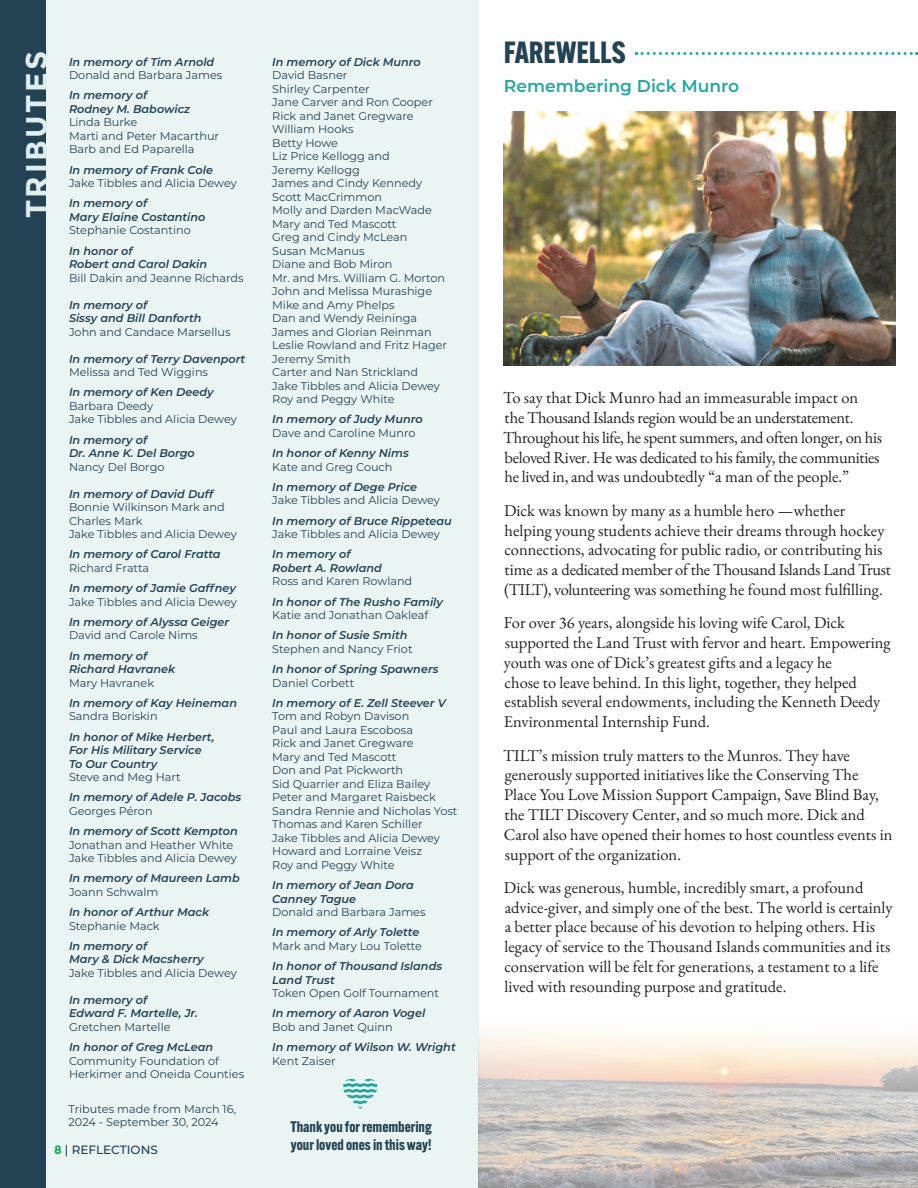
<style>
.page{position:relative;width:918px;height:1188px;background:#fff}
.page>*{position:absolute;margin:0;border:0;box-sizing:border-box;transform-origin:0 0}
.t1{font:700 30px "Alternate Gothic ATF";color:#234355}
.t2{font:700 30px "Montserrat";letter-spacing:.08em;color:#e0eded}
.t3{font:600 17.1px "Montserrat";color:#23a99f}
.Body_-_EG_Garamond_11_pt{font:16.5px/19.8px "EB Garamond";color:#222121}
.Body_-_EG_Garamond_11_pt-2{font:16.5px/19.8px "EB Garamond";letter-spacing:-.02em;color:#222121}
.Body_Subheader{font:700 15px/18px "Alternate Gothic ATF";color:#234455}
.t4{font:500 12px "Montserrat";color:#234355}
.t5{font:11.25px/13.5px "Montserrat";color:#234355}
.t6{font:italic 600 11.25px/13.5px "Montserrat";color:#234355}
.s1{font-weight:400;font-style:normal}
.s2{font-weight:600;font-style:italic}
.s3{font-weight:700;color:#15b15a}
</style>
<div class="page">
<svg style="left:479px;top:1032px;width:439px;height:156px;background:#d6cec7"></svg>
<div style="left:39px;top:0;width:440px;height:1188px;background:#eaf4f3"></div>
<div style="left:0;top:0;width:46px;height:1188px;background:#234355"></div>
<svg style="left:636px;top:52px;width:281px;height:3px"></svg>
<img style="left:504px;top:112px;width:392px;height:254px">
<svg style="left:343px;top:1079px;width:34px;height:30px"></svg>
<p class="t2" style="left:19px;top:218px;width:168px;rotate:-90deg">TRIBUTES</p>
<p class="t6" style="left:69px;top:54px;width:147px">In memory of Tim Arnold</p>
<p class="t5" style="left:69px;top:68px;width:155px">Donald and Barbara James</p>
<p class="t6" style="left:69px;top:88px;width:123px">In memory of<br>Rodney M. Babowicz</p>
<p class="t5" style="left:69px;top:115px;width:152px">Linda Burke<br>Marti and Peter Macarthur<br>Barb and Ed Paparella</p>
<p class="t6" style="left:69px;top:162px;width:146px">In memory of Frank Cole</p>
<p class="t5" style="left:69px;top:176px;width:169px">Jake Tibbles and Alicia Dewey</p>
<p class="t6" style="left:69px;top:196px;width:138px">In memory of<br>Mary Elaine Costantino</p>
<p class="t5" style="left:69px;top:223px;width:123px">Stephanie Costantino</p>
<p class="t6" style="left:69px;top:243px;width:140px">In honor of<br>Robert and Carol Dakin</p>
<p class="t5" style="left:69px;top:270px;width:176px">Bill Dakin and Jeanne Richards</p>
<p class="t6" style="left:69px;top:297px;width:134px">In memory of<br>Sissy and Bill Danforth</p>
<p class="t5" style="left:69px;top:324px;width:163px">John and Candace Marsellus</p>
<p class="t6" style="left:69px;top:351px;width:178px">In memory of Terry Davenport</p>
<p class="t5" style="left:69px;top:365px;width:141px">Melissa and Ted Wiggins</p>
<p class="t6" style="left:69px;top:385px;width:146px">In memory of Ken Deedy</p>
<p class="t5" style="left:69px;top:399px;width:169px">Barbara Deedy<br>Jake Tibbles and Alicia Dewey</p>
<p class="t6" style="left:69px;top:432px;width:127px">In memory of<br>Dr. Anne K. Del Borgo</p>
<p class="t5" style="left:69px;top:459px;width:97px">Nancy Del Borgo</p>
<p class="t6" style="left:69px;top:486px;width:146px">In memory of David Duff</p>
<p class="t5" style="left:69px;top:500px;width:169px">Bonnie Wilkinson Mark and<br>Charles Mark<br>Jake Tibbles and Alicia Dewey</p>
<p class="t6" style="left:69px;top:547px;width:153px">In memory of Carol Fratta</p>
<p class="t5" style="left:69px;top:561px;width:82px">Richard Fratta</p>
<p class="t6" style="left:69px;top:581px;width:168px">In memory of Jamie Gaffney</p>
<p class="t5" style="left:69px;top:594px;width:169px">Jake Tibbles and Alicia Dewey</p>
<p class="t6" style="left:69px;top:615px;width:162px">In memory of Alyssa Geiger<br><span class="s1">David and Carole Nims</span></p>
<p class="t6" style="left:69px;top:648px;width:108px">In memory of<br>Richard Havranek</p>
<p class="t5" style="left:69px;top:675px;width:87px">Mary Havranek</p>
<p class="t6" style="left:69px;top:696px;width:170px">In memory of Kay Heineman</p>
<p class="t5" style="left:69px;top:709px;width:90px">Sandra Boriskin</p>
<p class="t6" style="left:69px;top:729px;width:147px">In honor of Mike Herbert,<br>For His Military Service<br>To Our Country<br><span class="s1">Steve and Meg Hart</span></p>
<p class="t6" style="left:69px;top:790px;width:174px">In memory of Adele P. Jacobs<br><span class="s1">Georges Péron</span></p>
<p class="t5" style="left:69px;top:824px;width:170px"><span class="s2">In memory of Scott Kempton<br></span>Jonathan and Heather White<br>Jake Tibbles and Alicia Dewey</p>
<p class="t6" style="left:69px;top:871px;width:172px">In memory of Maureen Lamb<br><span class="s1">Joann Schwalm</span></p>
<p class="t6" style="left:69px;top:905px;width:142px">In honor of Arthur Mack</p>
<p class="t5" style="left:69px;top:918px;width:92px">Stephanie Mack</p>
<p class="t6" style="left:69px;top:939px;width:136px">In memory of<br>Mary &amp; Dick Macsherry</p>
<p class="t5" style="left:69px;top:966px;width:169px">Jake Tibbles and Alicia Dewey</p>
<p class="t6" style="left:69px;top:993px;width:130px">In memory of<br>Edward F. Martelle, Jr.</p>
<p class="t5" style="left:69px;top:1020px;width:103px">Gretchen Martelle</p>
<p class="t6" style="left:69px;top:1040px;width:146px">In honor of Greg McLean</p>
<p class="t5" style="left:69px;top:1053px;width:177px">Community Foundation of<br>Herkimer and Oneida Counties</p>
<p class="t5" style="left:69px;top:1101px;width:169px">Tributes made from March 16,<br>2024 - September 30, 2024</p>
<p class="t4" style="left:54px;top:1141px;width:105px"><span class="s3">8</span> | REFLECTIONS</p>
<p class="t5" style="left:272px;top:54px;width:176px"><span class="s2">In memory of Dick Munro<br></span>David Basner<br>Shirley Carpenter<br>Jane Carver and Ron Cooper<br>Rick and Janet Gregware<br>William Hooks<br>Betty Howe<br>Liz Price Kellogg and<br>Jeremy Kellogg<br>James and Cindy Kennedy<br>Scott MacCrimmon<br>Molly and Darden MacWade<br>Mary and Ted Mascott<br>Greg and Cindy McLean<br>Susan McManus<br>Diane and Bob Miron<br>Mr. and Mrs. William G. Morton<br>John and Melissa Murashige<br>Mike and Amy Phelps<br>Dan and Wendy Reininga<br>James and Glorian Reinman<br>Leslie Rowland and Fritz Hager<br>Jeremy Smith<br>Carter and Nan Strickland<br>Jake Tibbles and Alicia Dewey<br>Roy and Peggy White</p>
<p class="t6" style="left:272px;top:412px;width:152px">In memory of Judy Munro</p>
<p class="t5" style="left:272px;top:426px;width:145px">Dave and Caroline Munro</p>
<p class="t6" style="left:272px;top:446px;width:138px">In honor of Kenny Nims<br><span class="s1">Kate and Greg Couch</span></p>
<p class="t5" style="left:272px;top:480px;width:169px"><span class="s2">In memory of Dege Price<br></span>Jake Tibbles and Alicia Dewey</p>
<p class="t5" style="left:272px;top:513px;width:181px"><span class="s2">In memory of Bruce Rippeteau<br></span>Jake Tibbles and Alicia Dewey</p>
<p class="t6" style="left:272px;top:547px;width:142px">In memory of<br>Robert A. Rowland<br><span class="s1">Ross and Karen Rowland</span></p>
<p class="t6" style="left:272px;top:594px;width:172px">In honor of The Rusho Family</p>
<p class="t5" style="left:272px;top:608px;width:157px">Katie and Jonathan Oakleaf</p>
<p class="t5" style="left:272px;top:628px;width:142px"><span class="s2">In honor of Susie Smith<br></span>Stephen and Nancy Friot</p>
<p class="t6" style="left:272px;top:662px;width:168px">In honor of Spring Spawners<br><span class="s1">Daniel Corbett</span></p>
<p class="t5" style="left:272px;top:696px;width:187px"><span class="s2">In memory of E. Zell Steever V<br></span>Tom and Robyn Davison<br>Paul and Laura Escobosa<br>Rick and Janet Gregware<br>Mary and Ted Mascott<br>Don and Pat Pickworth<br>Sid Quarrier and Eliza Bailey<br>Peter and Margaret Raisbeck<br>Sandra Rennie and Nicholas Yost<br>Thomas and Karen Schiller<br>Jake Tibbles and Alicia Dewey<br>Howard and Lorraine Veisz<br>Roy and Peggy White</p>
<p class="t6" style="left:272px;top:878px;width:155px">In memory of Jean Dora<br>Canney Tague<br><span class="s1">Donald and Barbara James</span></p>
<p class="t6" style="left:272px;top:925px;width:149px">In memory of Arly Tolette</p>
<p class="t5" style="left:272px;top:939px;width:151px">Mark and Mary Lou Tolette</p>
<p class="t6" style="left:272px;top:959px;width:171px">In honor of Thousand Islands<br>Land Trust<br><span class="s1">Token Open Golf Tournament</span></p>
<p class="t6" style="left:272px;top:1006px;width:155px">In memory of Aaron Vogel<br><span class="s1">Bob and Janet Quinn</span></p>
<p class="t6" style="left:272px;top:1040px;width:185px">In memory of Wilson W. Wright<br><span class="s1">Kent Zaiser</span></p>
<p class="Body_Subheader" style="left:290px;top:1118px;width:143px">Thank you for remembering your loved ones in this way!</p>
<p class="t1" style="left:504px;top:33px;width:123px">FAREWELLS</p>
<p class="t3" style="left:504px;top:74px;width:237px">Remembering Dick Munro</p>
<p class="Body_-_EG_Garamond_11_pt-2" style="left:503px;top:388px;width:380px">To say that Dick Munro had an immeasurable impact on the Thousand Islands region would be an understatement.<br>Throughout his life, he spent summers, and often longer, on his beloved River. He was dedicated to his family, the communities he lived in, and was undoubtedly “a man of the people.”</p>
<p class="Body_-_EG_Garamond_11_pt" style="left:504px;top:500px;width:388px">Dick was known by many as a humble hero —whether helping young students achieve their dreams through hockey connections, advocating for public radio, or contributing his time as a dedicated member of the Thousand Islands Land Trust (TILT), volunteering was something he found most fulfilling.</p>
<p class="Body_-_EG_Garamond_11_pt" style="left:504px;top:613px;width:388px">For over 36 years, alongside his loving wife Carol, Dick supported the Land Trust with fervor and heart. Empowering youth was one of Dick’s greatest gifts and a legacy he<br>chose to leave behind. In this light, together, they helped establish several endowments, including the Kenneth Deedy Environmental Internship Fund.</p>
<p class="Body_-_EG_Garamond_11_pt" style="left:503px;top:745px;width:391px">TILT’s mission truly matters to the Munros. They have generously supported initiatives like the Conserving The Place You Love Mission Support Campaign, Save Blind Bay, the TILT Discovery Center, and so much more. Dick and Carol also have opened their homes to host countless events in support of the organization.</p>
<p class="Body_-_EG_Garamond_11_pt" style="left:504px;top:877px;width:390px">Dick was generous, humble, incredibly smart, a profound advice-giver, and simply one of the best. The world is certainly a better place because of his devotion to helping others. His legacy of service to the Thousand Islands communities and its conservation will be felt for generations, a testament to a life lived with resounding purpose and gratitude.</p>
</div>
